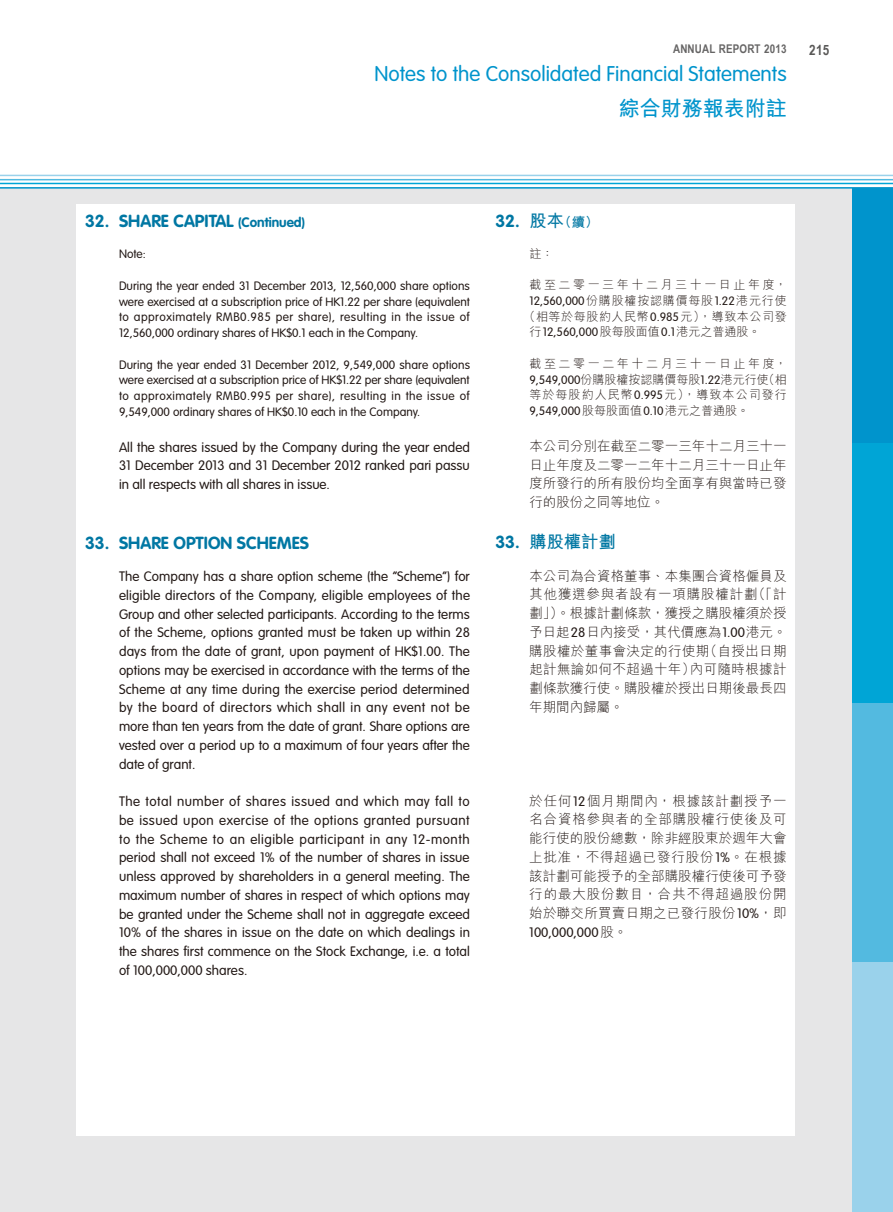
<style>
.page{position:relative;width:893px;height:1212px;background:#fff}
.page>*{position:absolute;margin:0;border:0;box-sizing:border-box;transform-origin:0 0}
.t1{font:300 21px "VAG Rounded Std";color:#0094cc}
.t2{font:700 21px "M Hei HK";color:#0094cc}
.t3{font:700 17.25px "VAG Rounded Std";color:#0077a3}
.t4{font:700 17.25px "M Hei HK";color:#0077a3}
.t5{font:700 14.25px "Arial Narrow";color:#595857}
.t6{font:300 13.5px/18.8px "VAG Rounded Std";color:#231916;text-align:justify}
.t7{font:300 13.5px/18.8px "M Hei HK";letter-spacing:.005em;color:#231916;text-align:justify}
.t8{font:300 12px/15.8px "VAG Rounded Std";color:#231916;text-align:justify}
.t9{font:300 12px/15.8px "M Hei HK";letter-spacing:.085em;color:#231916;text-align:justify}
.t10{font:300 12px/15.8px "M Hei HK";letter-spacing:.05em;color:#231916}
.t11{font:300 12px "M Hei HK";letter-spacing:.215em;color:#231916}
.t12{font:700 12px "Arial Narrow";letter-spacing:.015em;color:#666565}
.s1{font-size:13.5px}
.s2{font-family:"M Hei HK"}
.s3{font-family:"M Hei HK";font-size:13.5px}
.s4{font-family:"VAG Rounded Std"}
</style>
<div class="page">
<div style="left:0;top:187px;width:893px;height:1025px;background:#e6e6e7"></div>
<div style="left:77px;top:204px;width:718px;height:931px;background:#fff"></div>
<div style="left:852px;top:188px;width:41px;height:256px;background:#0094cc"></div>
<div style="left:852px;top:443px;width:41px;height:261px;background:#00a5d6"></div>
<div style="left:852px;top:703px;width:41px;height:259px;background:#53bae0"></div>
<div style="left:852px;top:962px;width:41px;height:250px;background:#9ad2eb"></div>
<hr style="left:0;top:187px;width:893px;height:2px;background:#0094cc">
<hr style="left:0;top:183px;width:893px;height:1px;background:#00a5d6">
<hr style="left:0;top:179px;width:893px;height:1px;background:#53bae0">
<hr style="left:0;top:175px;width:893px;height:1px;background:#9ad2eb">
<p class="t12" style="left:673px;top:40px;width:115px">ANNUAL REPORT 2013</p>
<p class="t5" style="left:809px;top:39px;width:21px">215</p>
<h1 class="t1" style="left:374px;top:62px;width:414px">Notes to the Consolidated Financial Statements</h1>
<h1 class="t2" style="left:619px;top:93px;width:169px">綜合財務報表附註</h1>
<p class="t3" style="left:85px;top:211px;width:221px">32. SHARE CAPITAL <span class="s1">(Continued)</span></p>
<p class="t8" style="left:119px;top:247px;width:28px">Note:</p>
<p class="t8" style="left:119px;top:278px;width:352px">During the year ended 31 December 2013, 12,560,000 share options were exercised at a subscription price of HK1.22 per share (equivalent to approximately RMB0.985 per share), resulting in the issue of 12,560,000 ordinary shares of HK$0.1 each in the Company.</p>
<p class="t8" style="left:119px;top:357px;width:352px">During the year ended 31 December 2012, 9,549,000 share options were exercised at a subscription price of HK$1.22 per share (equivalent to approximately RMB0.995 per share), resulting in the issue of 9,549,000 ordinary shares of HK$0.10 each in the Company.</p>
<p class="t6" style="left:119px;top:438px;width:352px">All the shares issued by the Company during the year ended 31 December 2013 and 31 December 2012 ranked pari passu in all respects with all shares in issue.</p>
<p class="t3" style="left:85px;top:532px;width:226px">33. SHARE OPTION SCHEMES</p>
<p class="t6" style="left:119px;top:567px;width:353px">The Company has a share option scheme (the “Scheme”) for eligible directors of the Company, eligible employees of the Group and other selected participants. According to the terms of the Scheme, options granted must be taken up within 28 days from the date of grant, upon payment of HK$1.00. The options may be exercised in accordance with the terms of the Scheme at any time during the exercise period determined by the board of directors which shall in any event not be more than ten years from the date of grant. Share options are vested over a period up to a maximum of four years after the date of grant.</p>
<p class="t6" style="left:119px;top:792px;width:352px">The total number of shares issued and which may fall to be issued upon exercise of the options granted pursuant to the Scheme to an eligible participant in any 12-month period shall not exceed 1% of the number of shares in issue unless approved by shareholders in a general meeting. The maximum number of shares in respect of which options may be granted under the Scheme shall not in aggregate exceed 10% of the shares in issue on the date on which dealings in the shares first commence on the Stock Exchange, i.e. a total of 100,000,000 shares.</p>
<p class="t3" style="left:495px;top:210px;width:105px">32. <span class="s2">股本</span><span class="s3">（續）</span></p>
<p class="t9" style="left:529px;top:245px;width:25px">註：</p>
<p class="t11" style="left:529px;top:279px;width:259px">截至二零一三年十二月三十一日止年度，</p>
<p class="t8" style="left:529px;top:293px;width:259px">12,560,000<span class="s2">份購股權按認購價每股</span>1.22<span class="s2">港元行使</span></p>
<p class="t10" style="left:529px;top:308px;width:259px;text-indent:-6px">（相等於每股約人民幣<span class="s4">0.985</span>元），導致本公司發行<span class="s4">12,560,000</span>股每股面值<span class="s4">0.1</span>港元之普通股。</p>
<p class="t9" style="left:529px;top:355px;width:259px">截至二零一二年十二月三十一日止年度，<span class="s4">9,549,000</span>份購股權按認購價每股<span class="s4">1.22</span>港元行使（相等於每股約人民幣<span class="s4">0.995</span>元），導致本公司發行</p>
<p class="t8" style="left:529px;top:403px;width:221px">9,549,000<span class="s2">股每股面值</span>0.10<span class="s2">港元之普通股。</span></p>
<p class="t7" style="left:529px;top:436px;width:259px">本公司分別在截至二零一三年十二月三十一日止年度及二零一二年十二月三十一日止年度所發行的所有股份均全面享有與當時已發行的股份之同等地位。</p>
<p class="t4" style="left:495px;top:529px;width:122px"><span class="s4">33.</span> 購股權計劃</p>
<p class="t7" style="left:529px;top:566px;width:259px">本公司為合資格董事、本集團合資格僱員及其他獲選參與者設有一項購股權計劃（「計劃」）。根據計劃條款，獲授之購股權須於授予日起<span class="s4">28</span>日內接受，其代價應為<span class="s4">1.00</span>港元。購股權於董事會決定的行使期（自授出日期起計無論如何不超過十年）內可隨時根據計劃條款獲行使。購股權於授出日期後最長四年期間內歸屬。</p>
<p class="t7" style="left:529px;top:791px;width:259px">於任何<span class="s4">12</span>個月期間內，根據該計劃授予一名合資格參與者的全部購股權行使後及可能行使的股份總數，除非經股東於週年大會上批准，不得超過已發行股份<span class="s4">1%</span>。在根據該計劃可能授予的全部購股權行使後可予發行的最大股份數目，合共不得超過股份開始於聯交所買賣日期之已發行股份<span class="s4">10%</span>，即</p>
<p class="t6" style="left:529px;top:923px;width:100px">100,000,000<span class="s2">股。</span></p>
</div>
